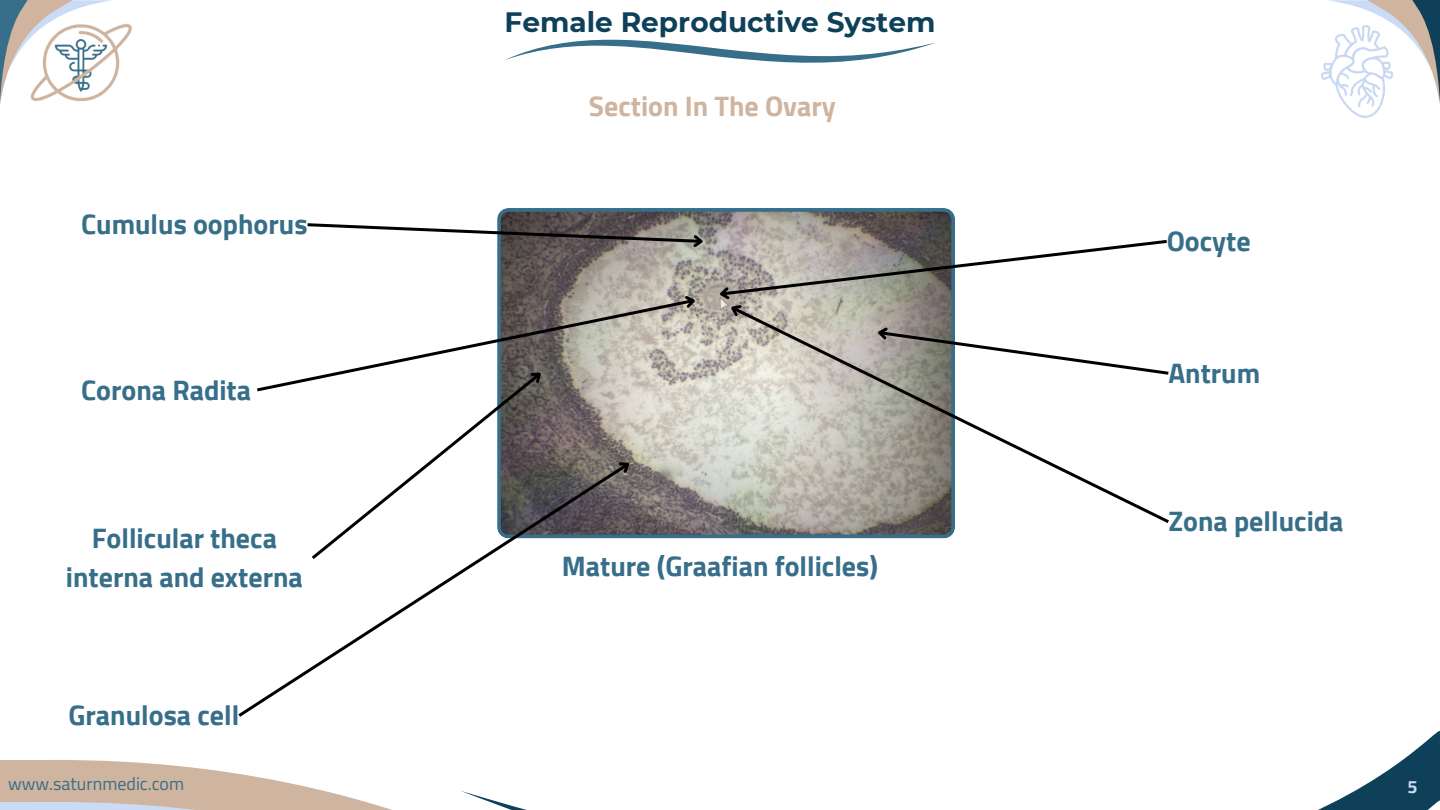
<style>
.page{position:relative;width:1440px;height:810px;background:#fff}
.page>*{position:absolute;margin:0;border:0;box-sizing:border-box;transform-origin:0 0}
.t1{font:700 28px/39px "Cairo";color:#376e89;text-align:center}
.t2{font:700 28px "Montserrat";color:#0e4159}
.t3{font:700 28px "Cairo";color:#cfb49f}
.t4{font:18px "Cairo";color:#386e89}
.t5{font:700 18px "Cairo";color:#cbdbf5}
</style>
<div class="page">
<svg style="left:0;top:0;width:8px;height:104px"></svg>
<svg style="left:1329px;top:0;width:111px;height:104px"></svg>
<img style="left:8px;top:0;width:124px;height:102px">
<img style="left:1321px;top:18px;width:84px;height:100px">
<svg style="left:0;top:760px;width:392px;height:50px;fill:#cfb49f"></svg>
<svg style="left:461px;top:731px;width:979px;height:79px"></svg>
<svg style="left:505px;top:40px;width:431px;height:23px"></svg>
<svg style="left:497px;top:208px;width:458px;height:330px;background:#878785"></svg>
<svg style="left:307px;top:222px;width:400px;height:28px"></svg>
<svg style="left:729px;top:377px;width:440px;height:149px"></svg>
<svg style="left:715px;top:238px;width:454px;height:139px"></svg>
<svg style="left:238px;top:562px;width:242px;height:155px"></svg>
<svg style="left:257px;top:291px;width:443px;height:271px"></svg>
<p class="t2" style="left:505px;top:5px;width:432px">Female Reproductive System</p>
<h1 class="t1" style="left:81px;top:205px;width:228px">Cumulus oophorus</h1>
<h1 class="t1" style="left:81px;top:371px;width:172px">Corona Radita</h1>
<h1 class="t1" style="left:66px;top:519px;width:239px">Follicular theca interna and externa</h1>
<h1 class="t1" style="left:68px;top:696px;width:172px">Granulosa cell</h1>
<h1 class="t3" style="left:589px;top:90px;width:249px">Section In The Ovary</h1>
<p class="t1" style="left:562px;top:546px;width:318px">Mature (Graafian follicles)</p>
<h1 class="t1" style="left:1167px;top:222px;width:86px">Oocyte</h1>
<h1 class="t1" style="left:1168px;top:354px;width:93px">Antrum</h1>
<h1 class="t1" style="left:1168px;top:502px;width:177px">Zona pellucida</h1>
<h1 class="t4" style="left:8px;top:773px;width:177px">www.saturnmedic.com</h1>
<h1 class="t5" style="left:1407px;top:776px;width:12px">5</h1>
</div>
